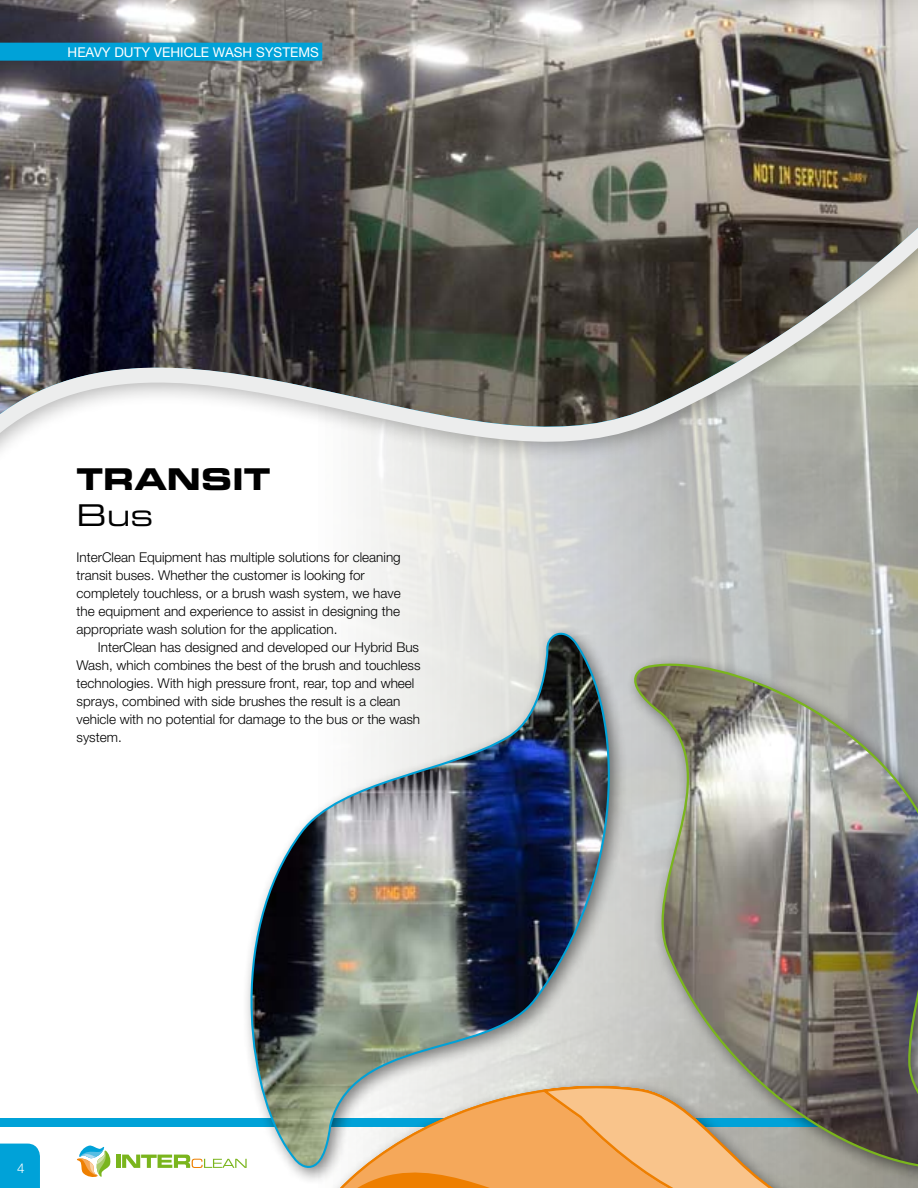
<style>
.page{position:relative;width:918px;height:1188px;background:#fff}
.page>*{position:absolute;margin:0;border:0;box-sizing:border-box;transform-origin:0 0}
.t1{font:30px "Eurostile LT Std Bold Ex 2";color:#000}
.t2{font:30px "Eurostile LT Std Ex 2";color:#000}
.t3{font:300 13.5px/18px "Helvetica Neue LT Std";color:#000}
.t4{font:13.5px "Helvetica Neue LT Std";color:#fff}
.t5{font:300 13.5px "Helvetica Neue LT Std";color:#fff}
</style>
<div class="page">
<img style="left:358px;top:565px;width:560px;height:623px">
<img style="left:0;top:0;width:918px;height:562px">
<div style="left:0;top:43px;width:322px;height:18px;background:#00a2d8"></div>
<div style="left:0;top:1144px;width:40px;height:44px;background:#00a2d8"></div>
<div style="left:0;top:1118px;width:918px;height:9px;background:#00a2d8"></div>
<svg style="left:77px;top:1145px;width:34px;height:32px"></svg>
<hr style="left:116px;top:1155px;width:4px;height:13px;background:#7ab51d">
<svg style="left:122px;top:1155px;width:100px;height:13px"></svg>
<div style="left:624px;top:653px;width:294px;height:534px;background:#000;opacity:.5"></div>
<img style="left:629px;top:654px;width:289px;height:521px">
<img style="left:222px;top:625px;width:407px;height:558px">
<p class="t4" style="left:68px;top:44px;width:253px">HEAVY DUTY VEHICLE WASH SYSTEMS</p>
<h1 class="t1" style="left:77px;top:458px;width:194px">TRANSIT</h1>
<h1 class="t2" style="left:77px;top:495px;width:79px">Bus</h1>
<p class="t3" style="left:77px;top:548px;width:326px">InterClean Equipment has multiple solutions for cleaning transit buses. Whether the customer is looking for completely touchless, or a brush wash system, we have the equipment and experience to assist in designing the appropriate wash solution for the application.</p>
<p class="t3" style="left:77px;top:638px;width:346px;text-indent:21px">InterClean has designed and developed our Hybrid Bus Wash, which combines the best of the brush and touchless technologies. With high pressure front, rear, top and wheel sprays, combined with side brushes the result is a clean vehicle with no potential for damage to the bus or the wash system.</p>
<p class="t5" style="left:17px;top:1160px;width:9px">4</p>
</div>
